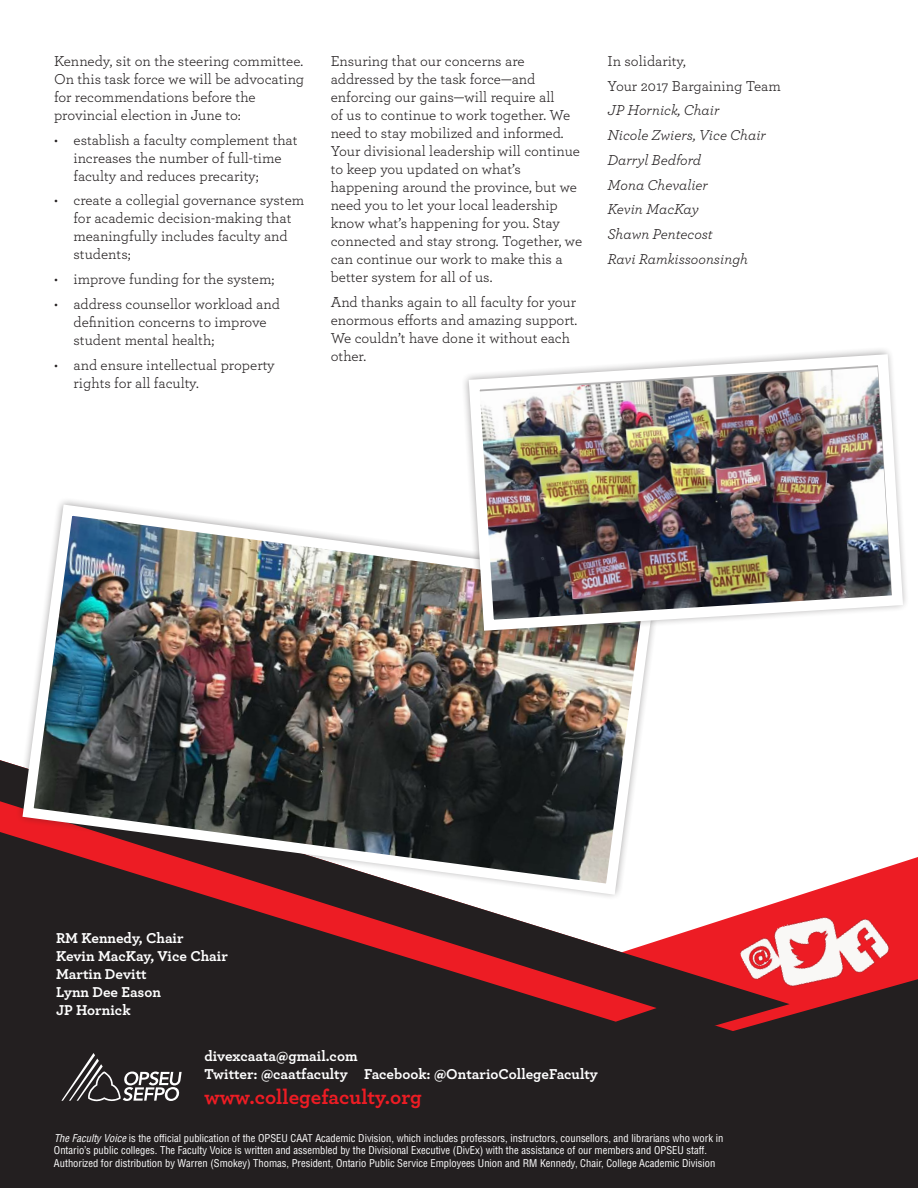
<style>
.page{position:relative;width:918px;height:1188px;background:#fff}
.page>*{position:absolute;margin:0;border:0;box-sizing:border-box;transform-origin:0 0}
.The_Faculty_Voice{font:700 21px "Archer";color:#ed1c24}
.body_copy_3_columns{font:15px/18px "Archer";color:#231f20}
.The_Faculty_Voice-2{font:700 15px/18px "Archer";color:#fff}
.body_copy_3_columns-2{font:italic 15px "Archer";color:#231f20}
.The_Faculty_Voice-3{font:condensed 10.5px/12.6px "Helvetica LT Std";color:#fff}
.s1{font-style:italic}
</style>
<div class="page">
<div style="left:0;top:1031px;width:918px;height:157px;background:#231f20"></div>
<svg style="left:0;top:857px;width:918px;height:174px;fill:#231f20"></svg>
<svg style="left:0;top:760px;width:790px;height:266px;fill:#231f20"></svg>
<svg style="left:61px;top:1053px;width:121px;height:51px;background:#4b4849"></svg>
<img style="left:737px;top:888px;width:172px;height:133px">
<svg style="left:14px;top:760px;width:651px;height:144px"></svg>
<img style="left:17px;top:500px;width:644px;height:400px">
<svg style="left:460px;top:500px;width:201px;height:139px"></svg>
<img style="left:463px;top:349px;width:443px;height:287px">
<p class="body_copy_3_columns" style="left:54px;top:51px;width:252px">Kennedy, sit on the steering committee.<br>On this task force we will be advocating for recommendations before the provincial election in June to:</p>
<p class="body_copy_3_columns" style="left:74px;top:130px;width:226px;text-indent:-20px">• establish a faculty complement that increases the number of full-time faculty and reduces precarity;</p>
<p class="body_copy_3_columns" style="left:74px;top:191px;width:232px;text-indent:-20px">• create a collegial governance system for academic decision-making that meaningfully includes faculty and students;</p>
<p class="body_copy_3_columns" style="left:54px;top:270px;width:222px">• improve funding for the system;</p>
<p class="body_copy_3_columns" style="left:74px;top:294px;width:208px;text-indent:-20px">• address counsellor workload and definition concerns to improve student mental health;</p>
<p class="body_copy_3_columns" style="left:74px;top:355px;width:203px;text-indent:-20px">• and ensure intellectual property rights for all faculty.</p>
<p class="body_copy_3_columns" style="left:331px;top:51px;width:253px">Ensuring that our concerns are addressed by the task force—and enforcing our gains—will require all<br>of us to continue to work together. We need to stay mobilized and informed.<br>Your divisional leadership will continue to keep you updated on what’s happening around the province, but we need you to let your local leadership know what’s happening for you. Stay connected and stay strong. Together, we can continue our work to make this a better system for all of us.</p>
<p class="body_copy_3_columns" style="left:331px;top:292px;width:248px">And thanks again to all faculty for your enormous efforts and amazing support.<br>We couldn’t have done it without each other.</p>
<p class="body_copy_3_columns" style="left:608px;top:51px;width:80px">In solidarity,</p>
<p class="body_copy_3_columns" style="left:608px;top:76px;width:175px">Your 2017 Bargaining Team</p>
<p class="body_copy_3_columns-2" style="left:608px;top:100px;width:114px">JP Hornick, Chair</p>
<p class="body_copy_3_columns-2" style="left:608px;top:125px;width:160px">Nicole Zwiers, Vice Chair</p>
<p class="body_copy_3_columns-2" style="left:608px;top:149px;width:95px">Darryl Bedford</p>
<p class="body_copy_3_columns-2" style="left:608px;top:174px;width:102px">Mona Chevalier</p>
<p class="body_copy_3_columns-2" style="left:608px;top:199px;width:93px">Kevin MacKay</p>
<p class="body_copy_3_columns-2" style="left:608px;top:224px;width:107px">Shawn Pentecost</p>
<p class="body_copy_3_columns-2" style="left:608px;top:248px;width:142px">Ravi Ramkissoonsingh</p>
<p class="The_Faculty_Voice-2" style="left:56px;top:928px;width:129px">RM Kennedy, Chair</p>
<p class="The_Faculty_Voice-2" style="left:56px;top:946px;width:174px">Kevin MacKay, Vice Chair</p>
<p class="The_Faculty_Voice-2" style="left:56px;top:964px;width:92px">Martin Devitt</p>
<p class="The_Faculty_Voice-2" style="left:56px;top:982px;width:107px">Lynn Dee Eason</p>
<p class="The_Faculty_Voice-2" style="left:56px;top:1000px;width:76px">JP Hornick</p>
<p class="The_Faculty_Voice-2" style="left:205px;top:1046px;width:395px">divexcaata@gmail.com<br>Twitter: @caatfaculty Facebook: @OntarioCollegeFaculty</p>
<p class="The_Faculty_Voice" style="left:205px;top:1080px;width:219px">www.collegefaculty.org</p>
<p class="The_Faculty_Voice-3" style="left:54px;top:1131px;width:671px"><span class="s1">The Faculty Voice</span> is the official publication of the OPSEU CAAT Academic Division, which includes professors, instructors, counsellors, and librarians who work in<br>Ontario’s public colleges. The Faculty Voice is written and assembled by the Divisional Executive (DivEx) with the assistance of our members and OPSEU staff.<br>Authorized for distribution by Warren (Smokey) Thomas, President, Ontario Public Service Employees Union and RM Kennedy, Chair, College Academic Division</p>
</div>
